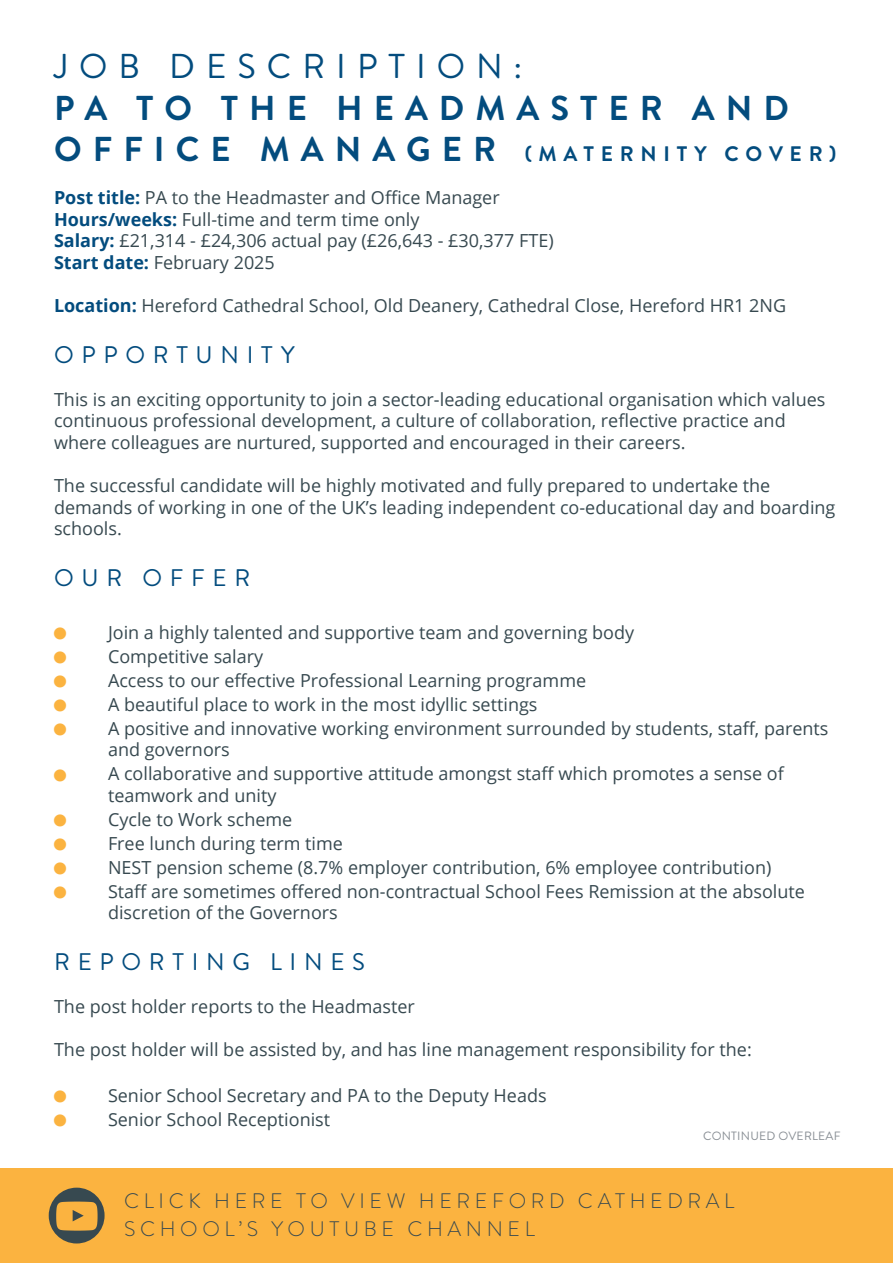
<style>
.page{position:relative;width:893px;height:1263px;background:#fff}
.page>*{position:absolute;margin:0;border:0;box-sizing:border-box;transform-origin:0 0}
.t1{font:700 34.5px/41.4px "Brandon Grotesque";letter-spacing:.32em;color:#034c7e}
.t2{font:24px "Brandon Grotesque";letter-spacing:.32em;color:#034c7e}
.t3{font:300 21px/28.5px "Brandon Grotesque";letter-spacing:.22em;color:#374950}
.t4{font:700 21px "Brandon Grotesque";letter-spacing:.32em;color:#034c7e}
.t5{font:18px/21.6px "Open Sans";color:#374950}
.t6{font:12px "Brandon Grotesque";letter-spacing:.02em;color:#888e94}
.s1{font-weight:400}
.s2{font-size:34.5px}
.s3{font-weight:700;color:#034c7e}
.s4{color:#fbb340}
</style>
<div class="page">
<div style="left:0;top:1168px;width:893px;height:95px;background:#fbb340"></div>
<svg style="left:49px;top:1188px;width:56px;height:55px"></svg>
<p class="t1" style="left:54px;top:46px;width:736px"><span class="s1">JOB DESCRIPTION:<br></span>PA TO THE HEADMASTER AND</p>
<p class="t4" style="left:54px;top:139px;width:784px"><span class="s2">OFFICE MANAGER</span> (MATERNITY COVER)</p>
<p class="t5" style="left:54px;top:186px;width:447px"><span class="s3">Post title:</span> PA to the Headmaster and Office Manager</p>
<p class="t5" style="left:54px;top:208px;width:367px"><span class="s3">Hours/weeks:</span> Full-time and term time only</p>
<p class="t5" style="left:54px;top:230px;width:501px"><span class="s3">Salary:</span> £21,314 - £24,306 actual pay (£26,643 - £30,377 FTE)</p>
<p class="t5" style="left:54px;top:251px;width:222px"><span class="s3">Start date:</span> February 2025</p>
<p class="t5" style="left:54px;top:294px;width:734px"><span class="s3">Location:</span> Hereford Cathedral School, Old Deanery, Cathedral Close, Hereford HR1 2NG</p>
<p class="t2" style="left:54px;top:338px;width:242px">OPPORTUNITY</p>
<p class="t5" style="left:54px;top:388px;width:773px">This is an exciting opportunity to join a sector-leading educational organisation which values continuous professional development, a culture of collaboration, reflective practice and where colleagues are nurtured, supported and encouraged in their careers.</p>
<p class="t5" style="left:54px;top:474px;width:783px">The successful candidate will be highly motivated and fully prepared to undertake the demands of working in one of the UK’s leading independent co-educational day and boarding schools.</p>
<p class="t2" style="left:54px;top:561px;width:198px">OUR OFFER</p>
<p class="t5" style="left:54px;top:621px;width:582px"><span class="s4">■</span> Join a highly talented and supportive team and governing body</p>
<p class="t5" style="left:54px;top:645px;width:211px"><span class="s4">■</span> Competitive salary</p>
<p class="t5" style="left:54px;top:669px;width:534px"><span class="s4">■</span> Access to our effective Professional Learning programme</p>
<p class="t5" style="left:54px;top:693px;width:485px"><span class="s4">■</span> A beautiful place to work in the most idyllic settings</p>
<p class="t5" style="left:108px;top:717px;width:722px;text-indent:-54px"><span class="s4">■</span> A positive and innovative working environment surrounded by students, staff, parents and governors</p>
<p class="t5" style="left:108px;top:762px;width:677px;text-indent:-54px"><span class="s4">■</span> A collaborative and supportive attitude amongst staff which promotes a sense of teamwork and unity</p>
<p class="t5" style="left:54px;top:808px;width:240px"><span class="s4">■</span> Cycle to Work scheme</p>
<p class="t5" style="left:54px;top:832px;width:291px"><span class="s4">■</span> Free lunch during term time</p>
<p class="t5" style="left:54px;top:856px;width:719px"><span class="s4">■</span> NEST pension scheme (8.7% employer contribution, 6% employee contribution)</p>
<p class="t5" style="left:108px;top:880px;width:698px;text-indent:-54px"><span class="s4">■</span> Staff are sometimes offered non-contractual School Fees Remission at the absolute discretion of the Governors</p>
<p class="t2" style="left:54px;top:945px;width:312px">REPORTING LINES</p>
<p class="t5" style="left:54px;top:995px;width:362px">The post holder reports to the Headmaster</p>
<p class="t5" style="left:54px;top:1038px;width:699px">The post holder will be assisted by, and has line management responsibility for the:</p>
<p class="t5" style="left:54px;top:1084px;width:494px"><span class="s4">■</span> Senior School Secretary and PA to the Deputy Heads</p>
<p class="t5" style="left:54px;top:1108px;width:278px"><span class="s4">■</span> Senior School Receptionist</p>
<p class="t6" style="left:703px;top:1127px;width:139px">CONTINUED OVERLEAF</p>
<p class="t3" style="left:124px;top:1186px;width:612px">CLICK HERE TO VIEW HEREFORD CATHEDRAL<br>SCHOOL’S YOUTUBE CHANNEL</p>
</div>
